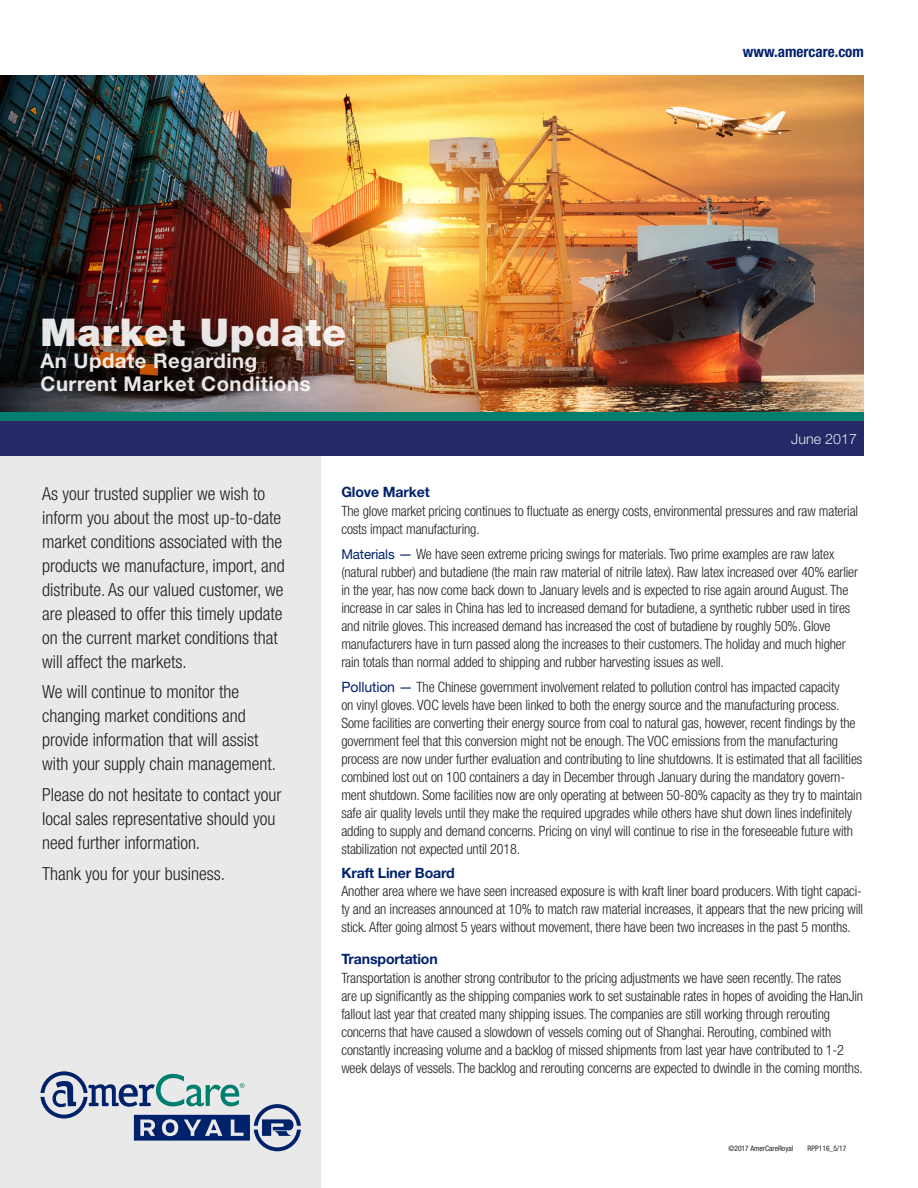
<style>
.page{position:relative;width:918px;height:1188px;background:#fff}
.page>*{position:absolute;margin:0;border:0;box-sizing:border-box;transform-origin:0 0}
.t1{font:900 38.25px "Helvetica Neue LT Std";letter-spacing:.025em;color:#fff}
.t2{font:700 20.25px/22.5px "Helvetica Neue LT Std";letter-spacing:.025em;color:#fff}
.t3{font:300 condensed 18px/24px "Helvetica Neue LT Std";color:#231f20}
.t4{font:700 condensed 15.15px "Helvetica Neue LT Std";color:#00226b}
.t5{font:300 condensed 14.25px/18px "Helvetica Neue LT Std";letter-spacing:-.01em;color:#231f20}
.t6{font:700 14.25px "Helvetica Neue LT Std";letter-spacing:-.01em;color:#00226b}
.t7{font:300 14.25px "Helvetica Neue LT Std";color:#fff}
.t8{font:condensed 7.5px "Helvetica Neue LT Std";color:#231f20}
.t9{font:condensed 7.5px "Helvetica Neue LT Std";color:#231f20}
.s1{font-weight:400;font-stretch:normal;font-size:13.5px;color:#00226b}
.s2{font-weight:400;font-stretch:normal;color:#00226b}
.s3{font-weight:700;font-stretch:normal;color:#00226b}
</style>
<div class="page">
<img style="left:0;top:76px;width:864px;height:336px">
<div style="left:0;top:455px;width:320px;height:733px;background:#e9e9e9"></div>
<div style="left:0;top:421px;width:864px;height:35px;background:#262967"></div>
<div style="left:0;top:412px;width:864px;height:9px;background:#007f6e"></div>
<svg style="left:40px;top:1071px;width:261px;height:80px"></svg>
<h1 class="t1" style="left:40px;top:309px;width:307px">Market Update</h1>
<h2 class="t2" style="left:40px;top:350px;width:272px">An Update Regarding<br>Current Market Conditions</h2>
<p class="t4" style="left:743px;top:42px;width:123px">www.amercare.com</p>
<p class="t7" style="left:791px;top:430px;width:67px">June 2017</p>
<p class="t3" style="left:42px;top:481px;width:244px">As your trusted supplier we wish to inform you about the most up-to-date market conditions associated with the products we manufacture, import, and distribute. As our valued customer, we are pleased to offer this timely update on the current market conditions that will affect the markets.</p>
<p class="t3" style="left:42px;top:680px;width:236px">We will continue to monitor the changing market conditions and provide information that will assist with your supply chain management.</p>
<p class="t3" style="left:42px;top:783px;width:241px">Please do not hesitate to contact your local sales representative should you need further information.</p>
<p class="t3" style="left:42px;top:861px;width:185px">Thank you for your business.</p>
<p class="t6" style="left:341px;top:483px;width:90px">Glove Market</p>
<p class="t5" style="left:341px;top:502px;width:518px">The glove market pricing continues to fluctuate as energy costs, environmental pressures and raw material costs impact manufacturing.</p>
<p class="t5" style="left:341px;top:545px;width:518px"><span class="s1">Materials</span> <span class="s2">—</span> We have seen extreme pricing swings for materials. Two prime examples are raw latex (natural rubber) and butadiene (the main raw material of nitrile latex). Raw latex increased over 40% earlier in the year, has now come back down to January levels and is expected to rise again around August. The increase in car sales in China has led to increased demand for butadiene, a synthetic rubber used in tires and nitrile gloves. This increased demand has increased the cost of butadiene by roughly 50%. Glove manufacturers have in turn passed along the increases to their customers. The holiday and much higher rain totals than normal added to shipping and rubber harvesting issues as well.</p>
<p class="t5" style="left:341px;top:678px;width:522px"><span class="s2">Pollution —</span> The Chinese government involvement related to pollution control has impacted capacity<br>on vinyl gloves. VOC levels have been linked to both the energy source and the manufacturing process.<br>Some facilities are converting their energy source from coal to natural gas, however, recent findings by the government feel that this conversion might not be enough. The VOC emissions from the manufacturing process are now under further evaluation and contributing to line shutdowns. It is estimated that all facilities combined lost out on 100 containers a day in December through January during the mandatory govern&shy;ment shutdown. Some facilities now are only operating at between 50-80% capacity as they try to maintain safe air quality levels until they make the required upgrades while others have shut down lines indefinitely adding to supply and demand concerns. Pricing on vinyl will continue to rise in the foreseeable future with stabilization not expected until 2018.</p>
<p class="t5" style="left:341px;top:864px;width:523px"><span class="s3">Kraft Liner Board<br></span>Another area where we have seen increased exposure is with kraft liner board producers. With tight capaci&shy;ty and an increases announced at 10% to match raw material increases, it appears that the new pricing will stick. After going almost 5 years without movement, there have been two increases in the past 5 months.</p>
<p class="t6" style="left:341px;top:950px;width:98px">Transportation</p>
<p class="t5" style="left:341px;top:969px;width:523px">Transportation is another strong contributor to the pricing adjustments we have seen recently. The rates<br>are up significantly as the shipping companies work to set sustainable rates in hopes of avoiding the HanJin fallout last year that created many shipping issues. The companies are still working through rerouting concerns that have caused a slowdown of vessels coming out of Shanghai. Rerouting, combined with constantly increasing volume and a backlog of missed shipments from last year have contributed to 1-2 week delays of vessels. The backlog and rerouting concerns are expected to dwindle in the coming months.</p>
<p class="t8" style="left:728px;top:1144px;width:67px">©2017 AmerCareRoyal</p>
<p class="t9" style="left:808px;top:1144px;width:40px">RPP116_5/17</p>
</div>
